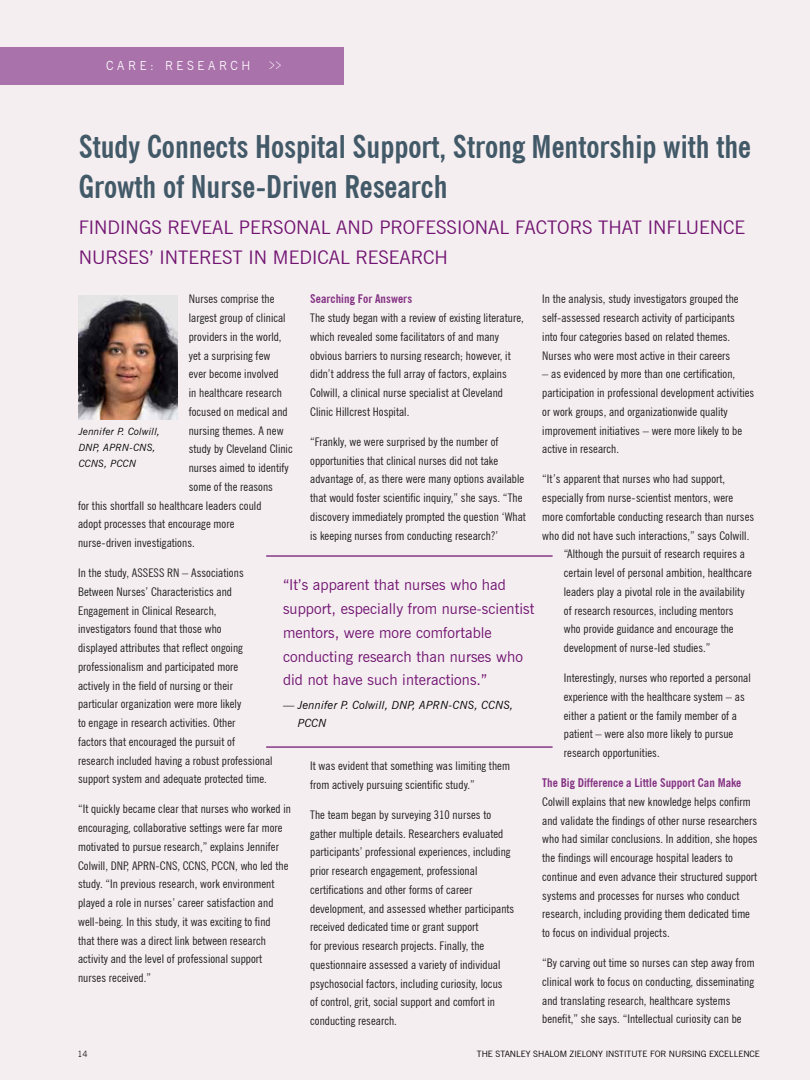
<style>
.page{position:relative;width:810px;height:1080px;background:#f5eef1}
.page>*{position:absolute;margin:0;border:0;box-sizing:border-box;transform-origin:0 0}
.t1{font:700 condensed 31.25px/40px "News Gothic BT";color:#425968}
.t2{font:18.75px/30px "News Gothic BT";color:#711471}
.t3{font:15px/23.8px "News Gothic BT";letter-spacing:.005em;color:#711471}
.t4{font:300 12.5px "News Gothic BT";letter-spacing:.29em;color:#fff}
.t5{font:condensed 11.88px/18.8px "News Gothic BT";letter-spacing:.005em;color:#000;scale:1.05 1}
.t6{font:700 condensed 11.88px "News Gothic BT";letter-spacing:.005em;color:#711471;scale:1.05 1}
.t7{font:italic 11.25px/17.5px "News Gothic BT";letter-spacing:.005em;color:#000}
.t8{font:italic 10px/16.2px "News Gothic BT";letter-spacing:.01em;color:#000}
.t9{font:8.75px "News Gothic BT";color:#000}
.t10{font:300 8.75px "News Gothic BT";color:#000}
.s1{font-size:16.12px}
</style>
<div class="page">
<div style="left:0;top:47px;width:344px;height:37px;background:#aa72aa"></div>
<img style="left:79px;top:296px;width:99px;height:123px">
<hr style="left:266px;top:555px;width:287px;height:2px;background:#711471">
<hr style="left:266px;top:746px;width:287px;height:2px;background:#711471">
<p class="t4" style="left:106px;top:58px;width:177px">CARE: RESEARCH <span class="s1">&gt;&gt;</span></p>
<h1 class="t1" style="left:79px;top:127px;width:674px">Study Connects Hospital Support, Strong Mentorship with the<br>Growth of Nurse-Driven Research</h1>
<h2 class="t2" style="left:79px;top:212px;width:668px">FINDINGS REVEAL PERSONAL AND PROFESSIONAL FACTORS THAT INFLUENCE<br>NURSES’ INTEREST IN MEDICAL RESEARCH</h2>
<p class="t6" style="left:310px;top:292px;width:99px">Searching For Answers</p>
<p class="t5" style="left:310px;top:308px;width:205px">The study began with a review of existing literature, which revealed some facilitators of and many obvious barriers to nursing research; however, it didn’t address the full array of factors, explains Colwill, a clinical nurse specialist at Cleveland Clinic Hillcrest Hospital.</p>
<p class="t5" style="left:310px;top:432px;width:207px">“Frankly, we were surprised by the number of opportunities that clinical nurses did not take advantage of, as there were many options available that would foster scientific inquiry,” she says. “The discovery immediately prompted the question ‘What is keeping nurses from conducting research?’</p>
<p class="t5" style="left:189px;top:290px;width:83px">Nurses comprise the</p>
<p class="t5" style="left:189px;top:308px;width:94px">largest group of clinical</p>
<p class="t5" style="left:189px;top:327px;width:90px">providers in the world,</p>
<p class="t5" style="left:189px;top:346px;width:79px">yet a surprising few</p>
<p class="t5" style="left:189px;top:365px;width:87px">ever become involved</p>
<p class="t5" style="left:189px;top:383px;width:90px">in healthcare research</p>
<p class="t5" style="left:189px;top:402px;width:96px">focused on medical and</p>
<p class="t5" style="left:189px;top:421px;width:92px">nursing themes. A new</p>
<p class="t5" style="left:189px;top:440px;width:101px">study by Cleveland Clinic</p>
<p class="t5" style="left:189px;top:458px;width:97px">nurses aimed to identify</p>
<p class="t5" style="left:189px;top:477px;width:82px">some of the reasons</p>
<p class="t5" style="left:78px;top:496px;width:176px">for this shortfall so healthcare leaders could</p>
<p class="t5" style="left:78px;top:515px;width:150px">adopt processes that encourage more</p>
<p class="t5" style="left:78px;top:533px;width:113px">nurse-driven investigations.</p>
<p class="t5" style="left:78px;top:563px;width:187px">In the study, ASSESS RN – Associations Between Nurses’ Characteristics and Engagement in Clinical Research, investigators found that those who<br>displayed attributes that reflect ongoing professionalism and participated more actively in the field of nursing or their particular organization were more likely<br>to engage in research activities. Other<br>factors that encouraged the pursuit of research included having a robust professional support system and adequate protected time.</p>
<p class="t5" style="left:78px;top:800px;width:204px">“It quickly became clear that nurses who worked in encouraging, collaborative settings were far more motivated to pursue research,” explains Jennifer Colwill, DNP, APRN-CNS, CCNS, PCCN, who led the study. “In previous research, work environment played a role in nurses’ career satisfaction and well-being. In this study, it was exciting to find<br>that there was a direct link between research activity and the level of professional support nurses received.”</p>
<p class="t8" style="left:79px;top:423px;width:83px">Jennifer P. Colwill,<br>DNP, APRN-CNS,<br>CCNS, PCCN</p>
<p class="t3" style="left:283px;top:573px;width:253px">“It’s apparent that nurses who had support, especially from nurse-scientist mentors, were more comfortable conducting research than nurses who did not have such interactions.”</p>
<p class="t7" style="left:298px;top:696px;width:217px;text-indent:-15px">— Jennifer P. Colwill, DNP, APRN-CNS, CCNS,<br>PCCN</p>
<p class="t5" style="left:310px;top:757px;width:192px">It was evident that something was limiting them from actively pursuing scientific study.”</p>
<p class="t5" style="left:310px;top:805px;width:196px">The team began by surveying 310 nurses to gather multiple details. Researchers evaluated participants’ professional experiences, including prior research engagement, professional certifications and other forms of career development, and assessed whether participants received dedicated time or grant support<br>for previous research projects. Finally, the questionnaire assessed a variety of individual psychosocial factors, including curiosity, locus<br>of control, grit, social support and comfort in conducting research.</p>
<p class="t5" style="left:542px;top:290px;width:189px">In the analysis, study investigators grouped the self-assessed research activity of participants into four categories based on related themes.<br>Nurses who were most active in their careers</p>
<p class="t5" style="left:542px;top:365px;width:203px">– as evidenced by more than one certification, participation in professional development activities or work groups, and organizationwide quality improvement initiatives – were more likely to be active in research.</p>
<p class="t5" style="left:542px;top:470px;width:176px">“It’s apparent that nurses who had support,</p>
<p class="t5" style="left:542px;top:488px;width:183px">especially from nurse-scientist mentors, were</p>
<p class="t5" style="left:542px;top:507px;width:203px">more comfortable conducting research than nurses</p>
<p class="t5" style="left:542px;top:526px;width:199px">who did not have such interactions,” says Colwill.</p>
<p class="t5" style="left:564px;top:545px;width:174px">“Although the pursuit of research requires a</p>
<p class="t5" style="left:564px;top:563px;width:181px">certain level of personal ambition, healthcare</p>
<p class="t5" style="left:564px;top:582px;width:174px">leaders play a pivotal role in the availability</p>
<p class="t5" style="left:564px;top:601px;width:163px">of research resources, including mentors</p>
<p class="t5" style="left:564px;top:620px;width:163px">who provide guidance and encourage the</p>
<p class="t5" style="left:564px;top:638px;width:141px">development of nurse-led studies.”</p>
<p class="t5" style="left:564px;top:668px;width:180px">Interestingly, nurses who reported a personal experience with the healthcare system – as either a patient or the family member of a patient – were also more likely to pursue research opportunities.</p>
<p class="t6" style="left:542px;top:776px;width:191px">The Big Difference a Little Support Can Make</p>
<p class="t5" style="left:542px;top:792px;width:207px">Colwill explains that new knowledge helps confirm and validate the findings of other nurse researchers who had similar conclusions. In addition, she hopes the findings will encourage hospital leaders to continue and even advance their structured support systems and processes for nurses who conduct research, including providing them dedicated time to focus on individual projects.</p>
<p class="t5" style="left:542px;top:953px;width:204px">“By carving out time so nurses can step away from clinical work to focus on conducting, disseminating and translating research, healthcare systems benefit,” she says. “Intellectual curiosity can be</p>
<p class="t10" style="left:77px;top:1048px;width:12px">14</p>
<p class="t9" style="left:477px;top:1048px;width:285px">THE STANLEY SHALOM ZIELONY INSTITUTE FOR NURSING EXCELLENCE</p>
</div>
